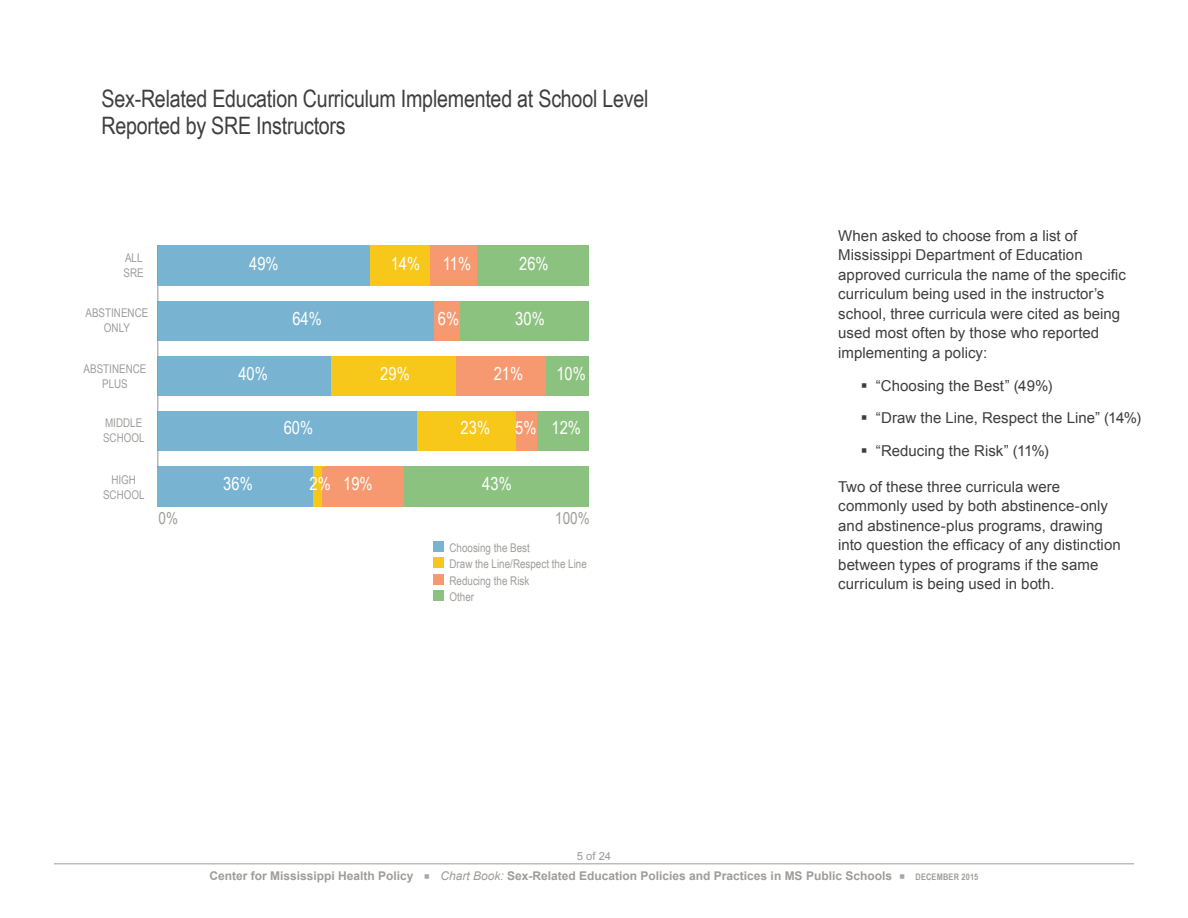
<style>
.page{position:relative;width:1188px;height:918px;background:#fff}
.page>*{position:absolute;margin:0;border:0;box-sizing:border-box;transform-origin:0 0}
.Chart_Titles{font:24px "Arial Narrow";letter-spacing:-.01em;color:#3e3e3f}
.Chart_Axis_Labels{font:18px "Arial Narrow";color:#fff}
.Chart_Axis_Labels-2{font:16.5px "Arial Narrow";color:#9f9d9b}
.Body_Copy{font:15px/19.5px "Arial";letter-spacing:.005em;color:#3e3e3f}
.t1{font:700 12px "Arial";color:#9f9d9b}
.Key_Labels_for_Chart{font:12px "Arial Narrow";color:#9f9d9b}
.Chart_Axis_Labels-3{font:12px "Arial Narrow";color:#9f9d9b}
.t2{font:11.25px "Arial";color:#9f9d9b}
.t3{font:700 9px "Arial Narrow";letter-spacing:.02em;color:#9f9d9b}
.s1{font-weight:400;font-style:italic}
</style>
<div class="page">
<hr style="left:54px;top:863px;width:1080px;height:1px;background:#9f9d9b">
<div style="left:433px;top:541px;width:11px;height:11px;background:#78b3d1"></div>
<div style="left:433px;top:557px;width:11px;height:11px;background:#f7c61a"></div>
<div style="left:433px;top:574px;width:11px;height:11px;background:#f79970"></div>
<div style="left:433px;top:590px;width:11px;height:11px;background:#8cc280"></div>
<hr style="left:159px;top:506px;width:428px;height:1px;background:#939598">
<div style="left:476px;top:245px;width:113px;height:40px;background:#8cc280"></div>
<div style="left:403px;top:466px;width:186px;height:40px;background:#8cc280"></div>
<div style="left:429px;top:245px;width:47px;height:40px;background:#f79970"></div>
<div style="left:321px;top:466px;width:82px;height:40px;background:#f79970"></div>
<div style="left:369px;top:245px;width:60px;height:40px;background:#f7c71a"></div>
<div style="left:313px;top:466px;width:12px;height:40px;background:#f7c71a"></div>
<svg style="left:157px;top:245px;width:212px;height:40px"></svg>
<div style="left:157px;top:466px;width:156px;height:40px;background:#78b3d1"></div>
<hr style="left:158px;top:506px;width:428px;height:1px;background:#939598">
<hr style="left:158px;top:245px;width:1px;height:261px;background:#939598">
<div style="left:477px;top:246px;width:112px;height:40px;background:#8cc280"></div>
<div style="left:460px;top:301px;width:129px;height:40px;background:#8cc280"></div>
<div style="left:546px;top:356px;width:43px;height:40px;background:#8cc280"></div>
<div style="left:537px;top:411px;width:52px;height:40px;background:#8cc280"></div>
<div style="left:429px;top:246px;width:48px;height:40px;background:#f79970"></div>
<div style="left:434px;top:301px;width:26px;height:40px;background:#f79970"></div>
<div style="left:455px;top:356px;width:91px;height:40px;background:#f79970"></div>
<div style="left:516px;top:411px;width:21px;height:40px;background:#f79970"></div>
<div style="left:322px;top:467px;width:82px;height:39px;background:#f79970"></div>
<div style="left:369px;top:246px;width:60px;height:40px;background:#f7c71a"></div>
<div style="left:330px;top:356px;width:125px;height:40px;background:#f7c71a"></div>
<div style="left:417px;top:411px;width:99px;height:40px;background:#f7c71a"></div>
<div style="left:158px;top:246px;width:211px;height:40px;background:#78b3d1"></div>
<div style="left:158px;top:301px;width:276px;height:40px;background:#78b3d1"></div>
<div style="left:158px;top:356px;width:172px;height:40px;background:#78b3d1"></div>
<div style="left:158px;top:411px;width:259px;height:40px;background:#78b3d1"></div>
<div style="left:158px;top:467px;width:155px;height:39px;background:#78b3d1"></div>
<p class="Chart_Titles" style="left:102px;top:81px;width:548px">Sex-Related Education Curriculum Implemented at School Level</p>
<p class="Chart_Titles" style="left:102px;top:108px;width:246px">Reported by SRE Instructors</p>
<p class="Chart_Axis_Labels-3" style="left:125px;top:249px;width:19px">ALL</p>
<p class="Chart_Axis_Labels-3" style="left:123px;top:264px;width:22px">SRE</p>
<p class="Chart_Axis_Labels-3" style="left:86px;top:304px;width:64px">ABSTINENCE</p>
<p class="Chart_Axis_Labels-3" style="left:104px;top:319px;width:28px">ONLY</p>
<p class="Chart_Axis_Labels" style="left:249px;top:251px;width:31px">49%</p>
<p class="Chart_Axis_Labels" style="left:391px;top:251px;width:31px">14%</p>
<p class="Chart_Axis_Labels" style="left:443px;top:251px;width:30px">11%</p>
<p class="Chart_Axis_Labels" style="left:519px;top:251px;width:31px">26%</p>
<p class="Chart_Axis_Labels" style="left:292px;top:306px;width:31px">64%</p>
<p class="Chart_Axis_Labels" style="left:438px;top:306px;width:23px">6%</p>
<p class="Chart_Axis_Labels" style="left:515px;top:306px;width:31px">30%</p>
<p class="Chart_Axis_Labels" style="left:290px;top:307px;width:31px">64%</p>
<p class="Chart_Axis_Labels" style="left:435px;top:307px;width:23px">6%</p>
<p class="Chart_Axis_Labels" style="left:513px;top:307px;width:31px">30%</p>
<p class="Chart_Axis_Labels-3" style="left:84px;top:360px;width:64px">ABSTINENCE</p>
<p class="Chart_Axis_Labels-3" style="left:102px;top:375px;width:27px">PLUS</p>
<p class="Chart_Axis_Labels-3" style="left:105px;top:414px;width:39px">MIDDLE</p>
<p class="Chart_Axis_Labels-3" style="left:103px;top:429px;width:43px">SCHOOL</p>
<p class="Chart_Axis_Labels-3" style="left:111px;top:471px;width:26px">HIGH</p>
<p class="Chart_Axis_Labels-3" style="left:103px;top:486px;width:43px">SCHOOL</p>
<p class="Chart_Axis_Labels" style="left:238px;top:361px;width:31px">40%</p>
<p class="Chart_Axis_Labels" style="left:380px;top:361px;width:31px">29%</p>
<p class="Chart_Axis_Labels" style="left:494px;top:361px;width:31px">21%</p>
<p class="Chart_Axis_Labels" style="left:556px;top:361px;width:31px">10%</p>
<p class="Chart_Axis_Labels" style="left:559px;top:362px;width:23px">5%</p>
<p class="Chart_Axis_Labels" style="left:284px;top:415px;width:31px">60%</p>
<p class="Chart_Axis_Labels" style="left:461px;top:415px;width:31px">23%</p>
<p class="Chart_Axis_Labels" style="left:515px;top:415px;width:23px">5%</p>
<p class="Chart_Axis_Labels" style="left:552px;top:415px;width:31px">12%</p>
<p class="Chart_Axis_Labels" style="left:286px;top:417px;width:31px">60%</p>
<p class="Chart_Axis_Labels" style="left:462px;top:417px;width:31px">23%</p>
<p class="Chart_Axis_Labels" style="left:517px;top:417px;width:23px">5%</p>
<p class="Chart_Axis_Labels" style="left:553px;top:417px;width:31px">12%</p>
<p class="Chart_Axis_Labels" style="left:223px;top:470px;width:31px">36%</p>
<p class="Chart_Axis_Labels" style="left:310px;top:470px;width:23px">2%</p>
<p class="Chart_Axis_Labels" style="left:343px;top:470px;width:31px">19%</p>
<p class="Chart_Axis_Labels" style="left:482px;top:470px;width:31px">43%</p>
<p class="Chart_Axis_Labels" style="left:224px;top:474px;width:31px">36%</p>
<p class="Chart_Axis_Labels" style="left:310px;top:474px;width:23px">2%</p>
<p class="Chart_Axis_Labels" style="left:344px;top:474px;width:31px">19%</p>
<p class="Chart_Axis_Labels" style="left:483px;top:474px;width:31px">43%</p>
<p class="Chart_Axis_Labels-2" style="left:159px;top:506px;width:21px">0%</p>
<p class="Chart_Axis_Labels-2" style="left:555px;top:506px;width:36px">100%</p>
<p class="Key_Labels_for_Chart" style="left:450px;top:539px;width:82px">Choosing the Best</p>
<p class="Key_Labels_for_Chart" style="left:450px;top:555px;width:139px">Draw the Line/Respect the Line</p>
<p class="Key_Labels_for_Chart" style="left:450px;top:572px;width:81px">Reducing the Risk</p>
<p class="Key_Labels_for_Chart" style="left:450px;top:588px;width:26px">Other</p>
<p class="t2" style="left:577px;top:848px;width:36px">5 of 24</p>
<p class="Body_Copy" style="left:838px;top:226px;width:289px">When asked to choose from a list of Mississippi Department of Education approved curricula the name of the specific curriculum being used in the instructor’s school, three curricula were cited as being used most often by those who reported implementing a policy:</p>
<p class="Body_Copy" style="left:876px;top:376px;width:178px">“Choosing the Best” (49%)</p>
<p class="Body_Copy" style="left:876px;top:408px;width:267px">“Draw the Line, Respect the Line” (14%)</p>
<p class="Body_Copy" style="left:876px;top:441px;width:175px">“Reducing the Risk” (11%)</p>
<p class="Body_Copy" style="left:838px;top:477px;width:284px">Two of these three curricula were commonly used by both abstinence-only and abstinence-plus programs, drawing into question the efficacy of any distinction between types of programs if the same curriculum is being used in both.</p>
<p class="t1" style="left:210px;top:868px;width:206px">Center for Mississippi Health Policy</p>
<p class="t1" style="left:441px;top:868px;width:453px"><span class="s1">Chart Book:</span> Sex-Related Education Policies and Practices in MS Public Schools</p>
<p class="t3" style="left:916px;top:870px;width:64px">DECEMBER 2015</p>
</div>
